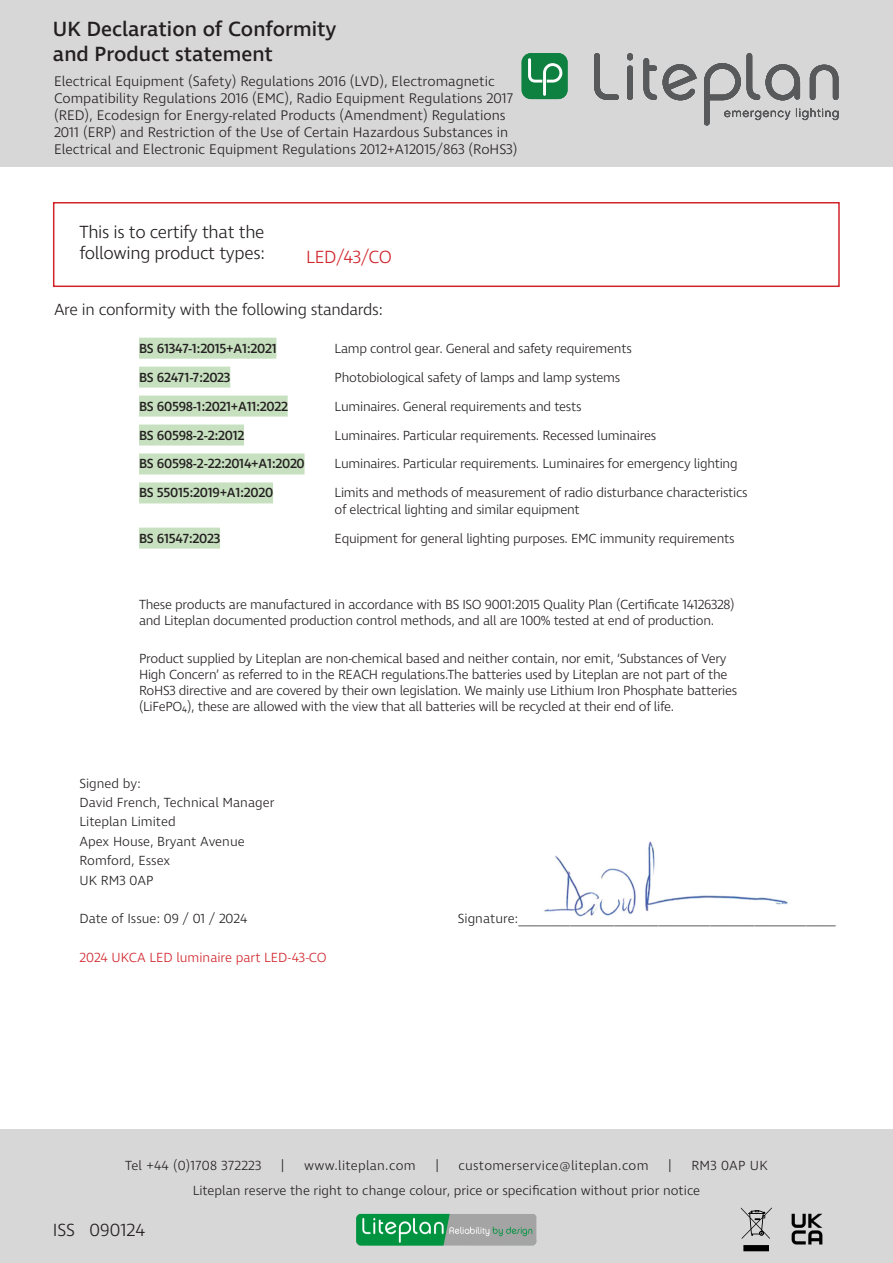
<style>
.page{position:relative;width:893px;height:1263px;background:#fff}
.page>*{position:absolute;margin:0;border:0;box-sizing:border-box;transform-origin:0 0}
.t1{font:500 21px "Ingra";color:#231f20}
.t2{font:300 18px/21.6px "Ingra";letter-spacing:-.02em;color:#231f20}
.t3{font:300 18px "Ingra";color:#231f20}
.t4{font:300 18px "Ingra";color:#d1232a}
.t5{font:300 16.5px "Ingra";letter-spacing:-.02em;color:#231f20}
.t6{font:300 14.25px/17.1px "Ingra";color:#231f20}
.t7{font:300 13.5px/16.2px "Ingra";letter-spacing:-.02em;color:#231f20}
.t8{font:300 13.5px "Ingra";color:#231f20}
.t9{font:500 13.5px "Ingra";letter-spacing:-.02em;color:#231f20}
.t10{font:300 13.5px "Ingra";letter-spacing:.02em;color:#231f20}
.t11{font:300 13.5px "Ingra";color:#d1232a}
</style>
<div class="page">
<div style="left:53px;top:202px;width:787px;height:85px;border:2px solid #d1232a"></div>
<div style="left:0;top:0;width:893px;height:167px;background:#d8d7d7"></div>
<svg style="left:594px;top:53px;width:25px;height:47px"></svg>
<svg style="left:627px;top:53px;width:6px;height:47px"></svg>
<svg style="left:643px;top:58px;width:14px;height:42px"></svg>
<svg style="left:663px;top:64px;width:34px;height:36px"></svg>
<svg style="left:704px;top:53px;width:134px;height:72px"></svg>
<div style="left:522px;top:53px;width:46px;height:46px;background:#0e803f;border-radius:9px"></div>
<svg style="left:528px;top:58px;width:35px;height:38px"></svg>
<div style="left:0;top:1129px;width:893px;height:134px;background:#d8d7d7"></div>
<svg style="left:741px;top:1207px;width:31px;height:44px"></svg>
<img style="left:791px;top:1213px;width:32px;height:32px">
<div style="left:139px;top:338px;width:137px;height:21px;background:#c7e0bf"></div>
<div style="left:139px;top:367px;width:91px;height:21px;background:#c7e0bf"></div>
<div style="left:139px;top:396px;width:149px;height:21px;background:#c7e0bf"></div>
<div style="left:139px;top:424px;width:105px;height:21px;background:#c7e0bf"></div>
<div style="left:139px;top:453px;width:166px;height:21px;background:#c7e0bf"></div>
<div style="left:139px;top:482px;width:134px;height:21px;background:#c7e0bf"></div>
<div style="left:139px;top:528px;width:81px;height:21px;background:#c7e0bf"></div>
<img style="left:544px;top:841px;width:244px;height:76px">
<img style="left:356px;top:1213px;width:181px;height:33px">
<p class="t1" style="left:53px;top:16px;width:285px">UK Declaration of Conformity</p>
<p class="t1" style="left:53px;top:41px;width:222px">and Product statement</p>
<p class="t6" style="left:54px;top:73px;width:465px">Electrical Equipment (Safety) Regulations 2016 (LVD), Electromagnetic Compatibility Regulations 2016 (EMC), Radio Equipment Regulations 2017 (RED), Ecodesign for Energy-related Products (Amendment) Regulations 2011 (ERP) and Restriction of the Use of Certain Hazardous Substances in Electrical and Electronic Equipment Regulations 2012+A12015/863 (RoHS3)</p>
<p class="t2" style="left:80px;top:222px;width:187px">This is to certify that the following product types:</p>
<p class="t4" style="left:306px;top:246px;width:87px">LED/43/CO</p>
<p class="t5" style="left:54px;top:299px;width:331px">Are in conformity with the following standards:</p>
<p class="t9" style="left:139px;top:340px;width:139px">BS 61347-1:2015+A1:2021</p>
<p class="t7" style="left:335px;top:341px;width:299px">Lamp control gear. General and safety requirements</p>
<p class="t9" style="left:139px;top:369px;width:93px">BS 62471-7:2023</p>
<p class="t7" style="left:335px;top:370px;width:287px">Photobiological safety of lamps and lamp systems</p>
<p class="t9" style="left:139px;top:398px;width:150px">BS 60598-1:2021+A11:2022</p>
<p class="t7" style="left:335px;top:399px;width:248px">Luminaires. General requirements and tests</p>
<p class="t9" style="left:139px;top:427px;width:107px">BS 60598-2-2:2012</p>
<p class="t7" style="left:335px;top:428px;width:323px">Luminaires. Particular requirements. Recessed luminaires</p>
<p class="t9" style="left:139px;top:456px;width:167px">BS 60598-2-22:2014+A1:2020</p>
<p class="t7" style="left:335px;top:456px;width:404px">Luminaires. Particular requirements. Luminaires for emergency lighting</p>
<p class="t9" style="left:139px;top:484px;width:136px">BS 55015:2019+A1:2020</p>
<p class="t7" style="left:335px;top:485px;width:415px">Limits and methods of measurement of radio disturbance characteristics of electrical lighting and similar equipment</p>
<p class="t9" style="left:139px;top:530px;width:83px">BS 61547:2023</p>
<p class="t7" style="left:335px;top:531px;width:401px">Equipment for general lighting purposes. EMC immunity requirements</p>
<p class="t7" style="left:139px;top:597px;width:597px">These products are manufactured in accordance with BS ISO 9001:2015 Quality Plan (Certificate 14126328) and Liteplan documented production control methods, and all are 100% tested at end of production.</p>
<p class="t7" style="left:139px;top:651px;width:600px">Product supplied by Liteplan are non-chemical based and neither contain, nor emit, ‘Substances of Very High Concern’ as referred to in the REACH regulations.The batteries used by Liteplan are not part of the RoHS3 directive and are covered by their own legislation. We mainly use Lithium Iron Phosphate batteries (LiFePO4), these are allowed with the view that all batteries will be recycled at their end of life.</p>
<p class="t8" style="left:80px;top:775px;width:63px">Signed by:</p>
<p class="t8" style="left:80px;top:794px;width:196px">David French, Technical Manager</p>
<p class="t8" style="left:80px;top:813px;width:98px">Liteplan Limited</p>
<p class="t8" style="left:80px;top:833px;width:167px">Apex House, Bryant Avenue</p>
<p class="t8" style="left:80px;top:852px;width:92px">Romford, Essex</p>
<p class="t7" style="left:80px;top:872px;width:75px">UK RM3 0AP</p>
<p class="t8" style="left:80px;top:910px;width:169px">Date of Issue: 09 / 01 / 2024</p>
<p class="t8" style="left:458px;top:910px;width:379px">Signature:___________________________________________</p>
<p class="t11" style="left:80px;top:949px;width:249px">2024 UKCA LED luminaire part LED-43-CO</p>
<p class="t10" style="left:125px;top:1157px;width:138px">Tel +44 (0)1708 372223</p>
<p class="t7" style="left:281px;top:1158px;width:4px">|</p>
<p class="t10" style="left:304px;top:1157px;width:113px">www.liteplan.com</p>
<p class="t7" style="left:436px;top:1158px;width:4px">|</p>
<p class="t10" style="left:459px;top:1157px;width:192px">customerservice@liteplan.com</p>
<p class="t7" style="left:668px;top:1158px;width:4px">|</p>
<p class="t7" style="left:691px;top:1158px;width:78px">RM3 0AP UK</p>
<p class="t3" style="left:53px;top:1218px;width:94px">ISS 090124</p>
<p class="t8" style="left:193px;top:1182px;width:509px">Liteplan reserve the right to change colour, price or specification without prior notice</p>
</div>
